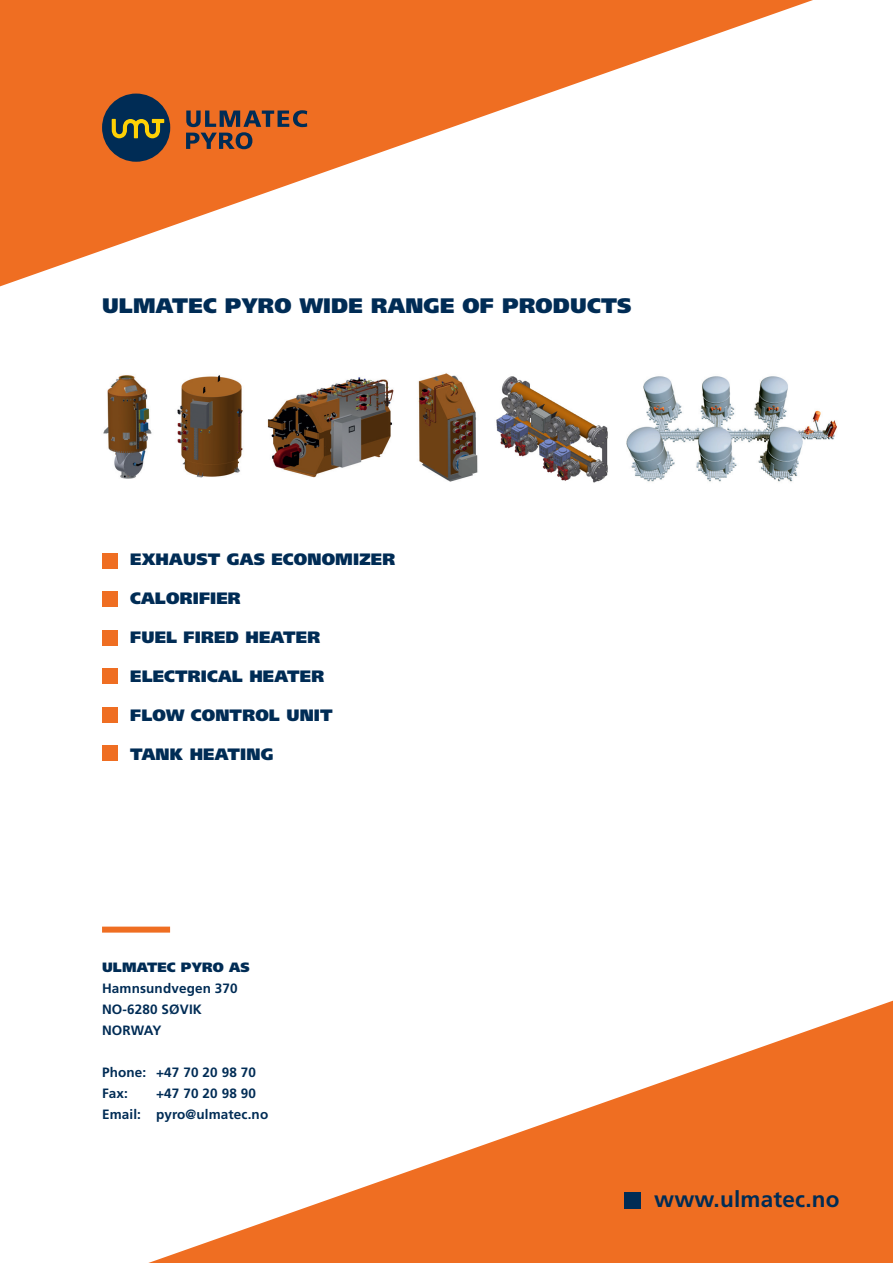
<style>
.page{position:relative;width:893px;height:1263px;background:#fff}
.page>*{position:absolute;margin:0;border:0;box-sizing:border-box;transform-origin:0 0}
.t1{font:700 22.5px "Frutiger LT Std";letter-spacing:.01em;color:#002c55}
.t2{font:900 21px "Frutiger LT Std";letter-spacing:.01em;color:#002c55}
.t3{font:900 16.5px "Frutiger LT Std";letter-spacing:.01em;color:#002c55}
.t4{font:700 13.5px "Frutiger LT Std";letter-spacing:.01em;color:#002c55}
.t5{font:900 13.5px "Frutiger LT Std";letter-spacing:.01em;color:#002c55}
</style>
<div class="page">
<svg style="left:148px;top:1001px;width:745px;height:262px"></svg>
<div style="left:624px;top:1192px;width:17px;height:16px;background:#002c55"></div>
<svg style="left:0;top:0;width:813px;height:286px"></svg>
<div style="left:102px;top:94px;width:68px;height:68px;background:#002c55;border-radius:50%"></div>
<svg style="left:112px;top:119px;width:52px;height:19px"></svg>
<svg style="left:186px;top:110px;width:121px;height:17px;background:#7b4e3a"></svg>
<img style="left:186px;top:132px;width:66px;height:17px">
<div style="left:102px;top:926px;width:68px;height:6px;background:#ef6e22"></div>
<div style="left:102px;top:553px;width:16px;height:16px;background:#ef6e22"></div>
<div style="left:102px;top:591px;width:16px;height:16px;background:#ef6e22"></div>
<div style="left:102px;top:630px;width:16px;height:16px;background:#ef6e22"></div>
<div style="left:102px;top:668px;width:16px;height:16px;background:#ef6e22"></div>
<div style="left:102px;top:707px;width:16px;height:16px;background:#ef6e22"></div>
<div style="left:102px;top:746px;width:16px;height:15px;background:#ef6e22"></div>
<img style="left:267px;top:377px;width:127px;height:101px">
<img style="left:103px;top:375px;width:49px;height:104px">
<img style="left:418px;top:373px;width:60px;height:109px">
<img style="left:177px;top:375px;width:66px;height:103px">
<img style="left:496px;top:376px;width:112px;height:107px">
<img style="left:626px;top:376px;width:211px;height:106px">
<p class="t2" style="left:102px;top:293px;width:531px">ULMATEC PYRO WIDE RANGE OF PRODUCTS</p>
<p class="t3" style="left:130px;top:549px;width:266px">EXHAUST GAS ECONOMIZER</p>
<p class="t3" style="left:130px;top:588px;width:112px">CALORIFIER</p>
<p class="t3" style="left:130px;top:627px;width:192px">FUEL FIRED HEATER</p>
<p class="t3" style="left:130px;top:666px;width:196px">ELECTRICAL HEATER</p>
<p class="t3" style="left:130px;top:705px;width:204px">FLOW CONTROL UNIT</p>
<p class="t3" style="left:130px;top:744px;width:145px">TANK HEATING</p>
<p class="t5" style="left:102px;top:959px;width:149px">ULMATEC PYRO AS</p>
<p class="t4" style="left:102px;top:980px;width:137px">Hamnsundvegen 370</p>
<p class="t4" style="left:102px;top:1001px;width:101px">NO-6280 SØVIK</p>
<p class="t4" style="left:102px;top:1022px;width:61px">NORWAY</p>
<p class="t4" style="left:102px;top:1064px;width:156px">Phone: +47 70 20 98 70</p>
<p class="t4" style="left:102px;top:1085px;width:27px">Fax:</p>
<p class="t4" style="left:156px;top:1085px;width:102px">+47 70 20 98 90</p>
<p class="t4" style="left:102px;top:1106px;width:168px">Email: pyro@ulmatec.no</p>
<p class="t1" style="left:654px;top:1185px;width:187px">www.ulmatec.no</p>
</div>
